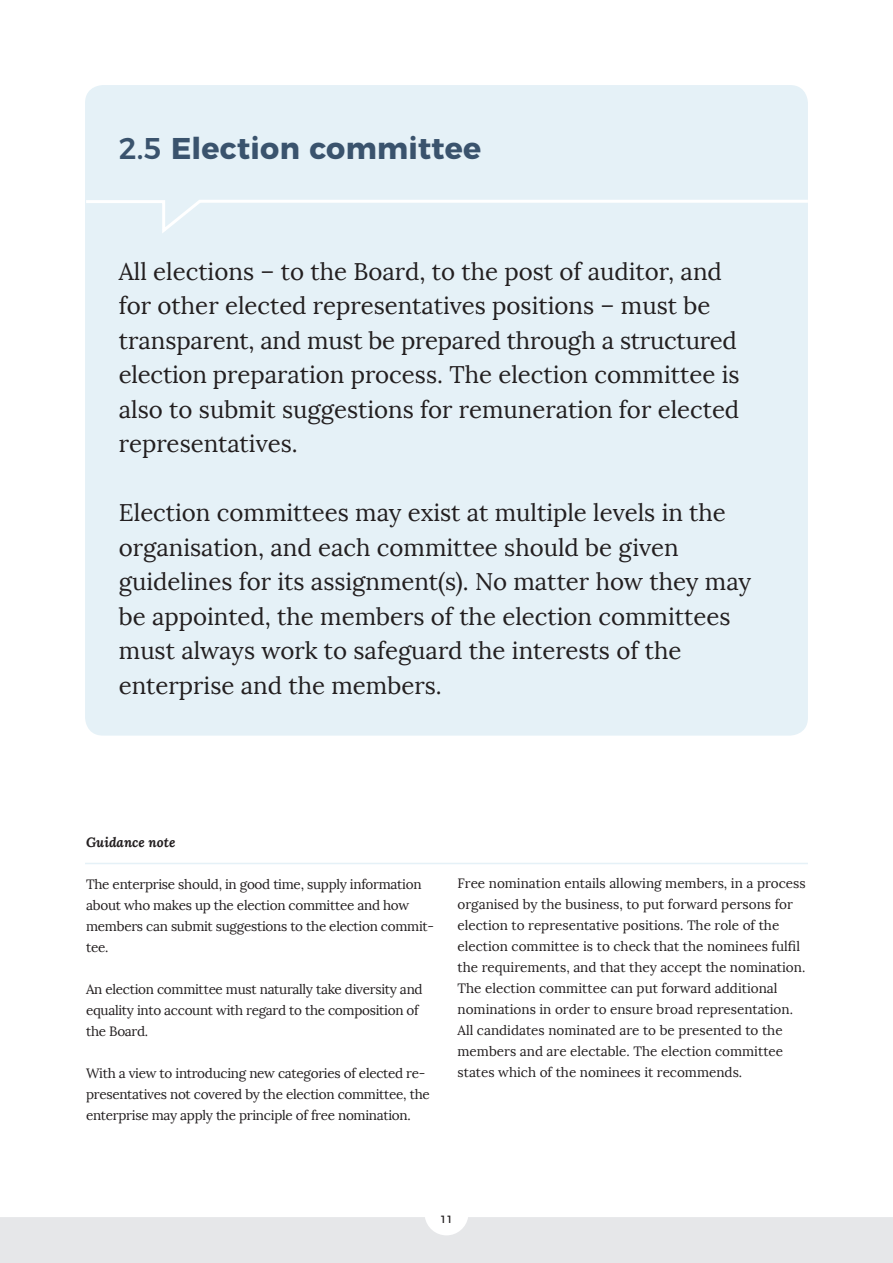
<style>
.page{position:relative;width:893px;height:1263px;background:#fff}
.page>*{position:absolute;margin:0;border:0;box-sizing:border-box;transform-origin:0 0}
.t1{font:700 30px "Montserrat";letter-spacing:.01em;color:#3a536d}
.t2{font:24px/34.5px "Lora";color:#231f20}
.t3{font:13.5px/21px "Lora";letter-spacing:-.005em;color:#231f20}
.t4{font:italic 700 13.5px "Lora";color:#231f20}
.t5{font:10.5px "Montserrat Alternates";color:#231f20}
.s1{font-weight:500}
</style>
<div class="page">
<div style="left:85px;top:85px;width:723px;height:651px;background:#e5f1f7;border-radius:18px"></div>
<div style="left:0;top:1217px;width:893px;height:46px;background:#e6e7e9"></div>
<hr style="left:85px;top:863px;width:723px;height:1px;background:#e5f1f7">
<svg style="left:86px;top:200px;width:722px;height:33px"></svg>
<p class="t1" style="left:119px;top:123px;width:364px"><span class="s1">2.5</span> Election committee</p>
<p class="t2" style="left:119px;top:254px;width:605px">All elections – to the Board, to the post of auditor, and</p>
<p class="t2" style="left:119px;top:289px;width:622px">for other elected representatives positions – must be transparent, and must be prepared through a structured election preparation process. The election committee is also to submit suggestions for remuneration for elected representatives.</p>
<p class="t2" style="left:119px;top:496px;width:609px">Election committees may exist at multiple levels in the</p>
<p class="t2" style="left:119px;top:530px;width:561px">organisation, and each committee should be given</p>
<p class="t2" style="left:119px;top:565px;width:634px">guidelines for its assignment(s). No matter how they may be appointed, the members of the election committees must always work to safeguard the interests of the</p>
<p class="t2" style="left:119px;top:668px;width:324px">enterprise and the members.</p>
<p class="t4" style="left:86px;top:833px;width:91px">Guidance note</p>
<p class="t3" style="left:86px;top:874px;width:349px">The enterprise should, in good time, supply information about who makes up the election committee and how members can submit suggestions to the election commit&shy;tee.</p>
<p class="t3" style="left:86px;top:979px;width:338px">An election committee must naturally take diversity and equality into account with regard to the composition of the Board.</p>
<p class="t3" style="left:86px;top:1063px;width:345px">With a view to introducing new categories of elected re&shy;presentatives not covered by the election committee, the enterprise may apply the principle of free nomination.</p>
<p class="t3" style="left:458px;top:872px;width:350px">Free nomination entails allowing members, in a process organised by the business, to put forward persons for election to representative positions. The role of the election committee is to check that the nominees fulfil the requirements, and that they accept the nomination.<br>The election committee can put forward additional nominations in order to ensure broad representation.<br>All candidates nominated are to be presented to the members and are electable. The election committee states which of the nominees it recommends.</p>
<p class="t5" style="left:440px;top:1211px;width:14px">11</p>
</div>
